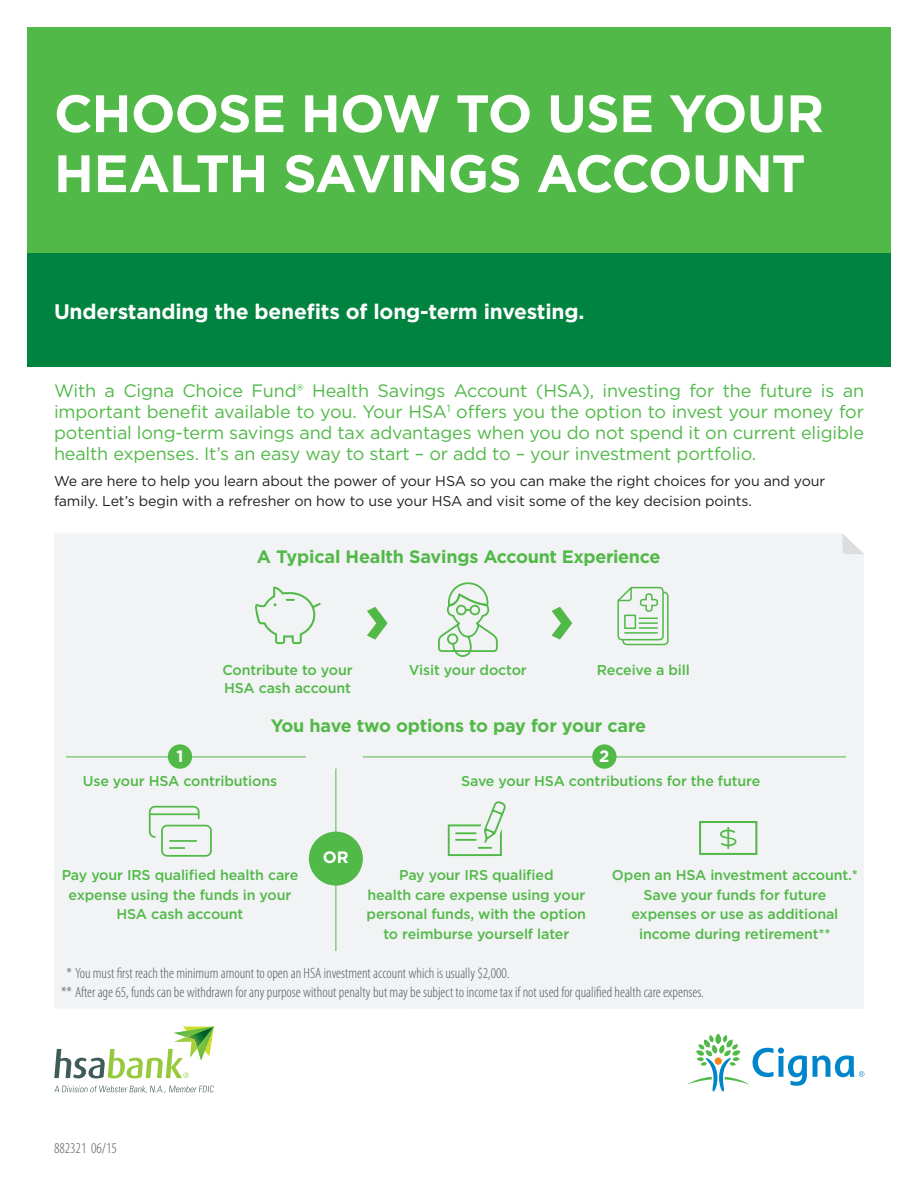
<style>
.page{position:relative;width:918px;height:1188px;background:#fff}
.page>*{position:absolute;margin:0;border:0;box-sizing:border-box;transform-origin:0 0}
.Bullet_copy_book_9_5{font:700 72px "Gotham";color:#51b948}
.Headline_bold_40_45{font:700 52.5px/60px "Gotham";letter-spacing:-.02em;color:#fff}
.Subheadline_bold_14{font:700 21px "Gotham";letter-spacing:-.01em;color:#fff}
.Body_large_intro_cop{font:18px/21px "Gotham";letter-spacing:-.01em;color:#51b948;text-align:justify}
.Subhead_body_bold_12{font:700 18px "Gotham";letter-spacing:-.01em;color:#51b948}
.Subhead_body_bold_12-2{font:700 16.5px "Gotham";color:#fff}
.Legal_copy_Cat{font:300 condensed 15px "Myriad Pro";color:#57585a}
.Sidebar_copy_medium{font:500 14.25px/19.5px "Gotham";letter-spacing:-.01em;color:#51b948;text-align:center}
.Body_copy__book_9_5{font:14.25px/19.5px "Gotham";letter-spacing:-.01em;color:#231f20}
</style>
<div class="page">
<div style="left:54px;top:533px;width:810px;height:475px;background:#f2f3f4"></div>
<hr style="left:363px;top:757px;width:483px;height:1px;background:#51b948">
<svg style="left:843px;top:533px;width:21px;height:21px"></svg>
<div style="left:27px;top:27px;width:864px;height:333px;background:#51b948"></div>
<div style="left:27px;top:254px;width:864px;height:113px;background:#00833e"></div>
<svg style="left:687px;top:1034px;width:177px;height:58px"></svg>
<svg style="left:146px;top:803px;width:69px;height:57px"></svg>
<div style="left:167px;top:845px;width:20px;height:6px;border:2px solid #f2f3f4;border-radius:2px"></div>
<div style="left:167px;top:838px;width:32px;height:6px;border:2px solid #f2f3f4;border-radius:2px"></div>
<svg style="left:251px;top:585px;width:72px;height:61px"></svg>
<svg style="left:697px;top:819px;width:63px;height:38px"></svg>
<hr style="left:336px;top:769px;width:1px;height:182px;background:#51b948">
<div style="left:309px;top:832px;width:54px;height:54px;background:#51b948;border-radius:50%"></div>
<svg style="left:437px;top:581px;width:62px;height:76px"></svg>
<svg style="left:616px;top:586px;width:53px;height:60px"></svg>
<svg style="left:446px;top:799px;width:62px;height:59px"></svg>
<svg style="left:54px;top:1086px;width:160px;height:7px"></svg>
<svg style="left:54px;top:1027px;width:160px;height:51px"></svg>
<div style="left:592px;top:744px;width:25px;height:25px;background:#51b948;border-radius:50%"></div>
<hr style="left:66px;top:757px;width:240px;height:1px;background:#51b948">
<div style="left:168px;top:744px;width:24px;height:25px;background:#51b948;border-radius:50%"></div>
<p class="Headline_bold_40_45" style="left:54px;top:82px;width:772px">CHOOSE HOW TO USE YOUR<br>HEALTH SAVINGS ACCOUNT</p>
<p class="Subheadline_bold_14" style="left:54px;top:300px;width:532px">Understanding the benefits of long-term investing.</p>
<p class="Body_large_intro_cop" style="left:54px;top:380px;width:812px">With a Cigna Choice Fund® Health Savings Account (HSA), investing for the future is an important benefit available to you. Your HSA<sup>1</sup> offers you the option to invest your money for potential long-term savings and tax advantages when you do not spend it on current eligible health expenses. It’s an easy way to start – or add to – your investment portfolio.</p>
<p class="Body_copy__book_9_5" style="left:54px;top:471px;width:773px">We are here to help you learn about the power of your HSA so you can make the right choices for you and your family. Let’s begin with a refresher on how to use your HSA and visit some of the key decision points.</p>
<p class="Subhead_body_bold_12" style="left:257px;top:546px;width:405px">A Typical Health Savings Account Experience</p>
<p class="Sidebar_copy_medium" style="left:222px;top:661px;width:132px;line-height:18px;text-align:left">Contribute to your<br>HSA cash account</p>
<p class="Bullet_copy_book_9_5" style="left:363px;top:575px;width:28px">›</p>
<p class="Bullet_copy_book_9_5" style="left:548px;top:575px;width:28px">›</p>
<p class="Sidebar_copy_medium" style="left:409px;top:660px;width:119px">Visit your doctor</p>
<p class="Sidebar_copy_medium" style="left:597px;top:660px;width:94px">Receive a bill</p>
<p class="Subhead_body_bold_12" style="left:271px;top:715px;width:377px">You have two options to pay for your care</p>
<p class="Subhead_body_bold_12-2" style="left:177px;top:747px;width:8px">1</p>
<p class="Subhead_body_bold_12-2" style="left:599px;top:747px;width:12px">2</p>
<p class="Sidebar_copy_medium" style="left:83px;top:771px;width:196px">Use your HSA contributions</p>
<p class="Sidebar_copy_medium" style="left:461px;top:771px;width:301px">Save your HSA contributions for the future</p>
<p class="Subhead_body_bold_12-2" style="left:323px;top:848px;width:27px">OR</p>
<p class="Sidebar_copy_medium" style="left:62px;top:865px;width:238px">Pay your IRS qualified health care expense using the funds in your<br>HSA cash account</p>
<p class="Sidebar_copy_medium" style="left:367px;top:865px;width:221px">Pay your IRS qualified<br>health care expense using your personal funds, with the option to reimburse yourself later</p>
<p class="Sidebar_copy_medium" style="left:612px;top:865px;width:247px">Open an HSA investment account.*<br>Save your funds for future expenses or use as additional income during retirement**</p>
<p class="Legal_copy_Cat" style="left:67px;top:965px;width:445px">* You must first reach the minimum amount to open an HSA investment account which is usually $2,000.</p>
<p class="Legal_copy_Cat" style="left:61px;top:984px;width:644px">** After age 65, funds can be withdrawn for any purpose without penalty but may be subject to income tax if not used for qualified health care expenses.</p>
<p class="Legal_copy_Cat" style="left:54px;top:1140px;width:64px">882321 06/15</p>
</div>
